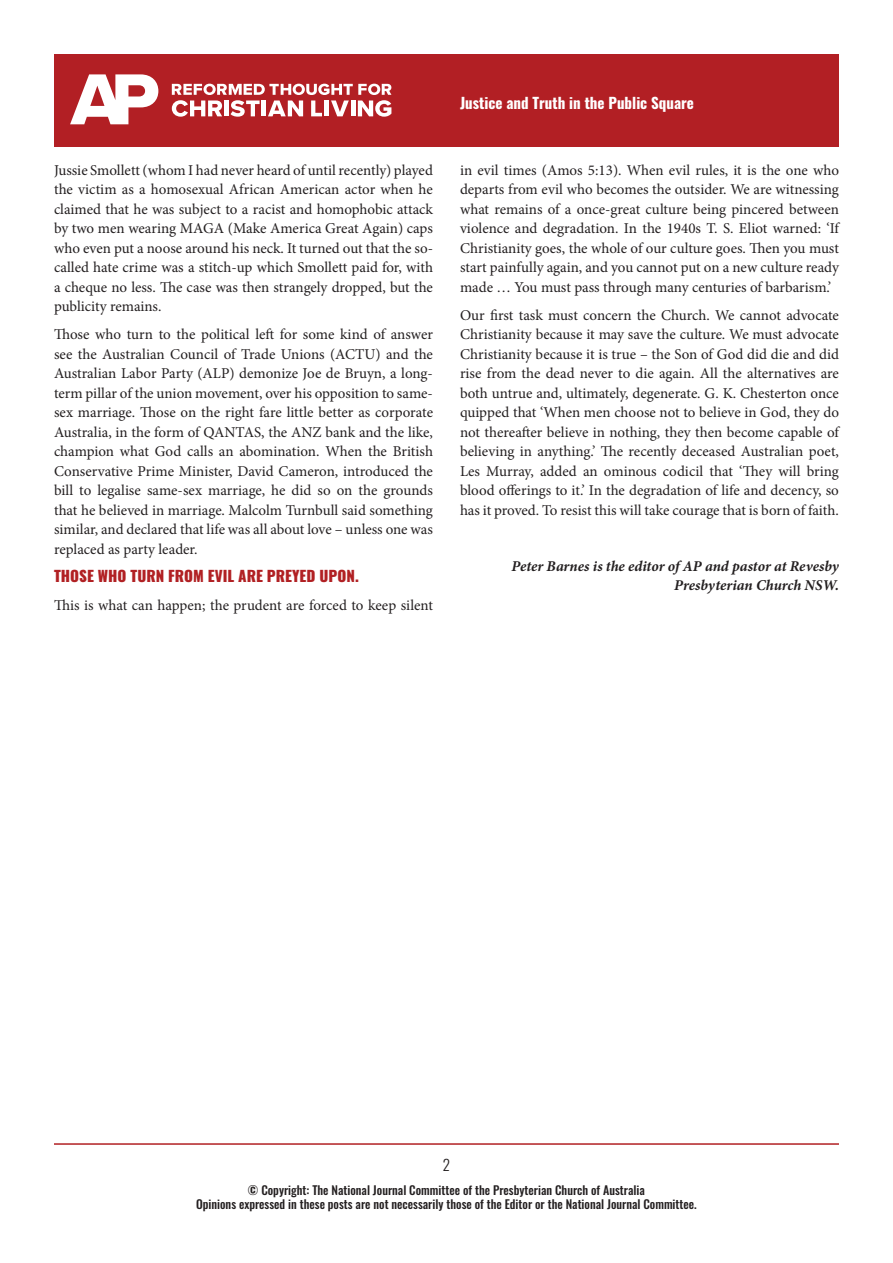
<style>
.page{position:relative;width:893px;height:1263px;background:#fff}
.page>*{position:absolute;margin:0;border:0;box-sizing:border-box;transform-origin:0 0}
.t1{font:15px/19.5px "Minion Pro";letter-spacing:-.005em;color:#231f20;text-align:justify}
.t2{font:italic 700 15px/19.5px "Minion Pro";letter-spacing:-.005em;color:#231f20;text-align:right}
.t3{font:800 15px "Oswald";color:#b12023}
.Header_Next_pages{font:700 15px "Oswald";color:#fff}
.t4{font:300 15px "Oswald";color:#231f20}
.t5{font:500 12px "Oswald";color:#231f20}
</style>
<div class="page">
<div style="left:54px;top:54px;width:785px;height:93px;background:#b21f24"></div>
<svg style="left:70px;top:74px;width:88px;height:50px"></svg>
<svg style="left:172px;top:84px;width:219px;height:33px"></svg>
<hr style="left:54px;top:1143px;width:785px;height:2px;background:#b12023">
<p class="t1" style="left:54px;top:160px;width:381px">Jussie Smollett (whom I had never heard of until recently) played the victim as a homosexual African American actor when he claimed that he was subject to a racist and homophobic attack by two men wearing MAGA (Make America Great Again) caps who even put a noose around his neck. It turned out that the so&shy;called hate crime was a stitch-up which Smollett paid for, with a cheque no less. The case was then strangely dropped, but the publicity remains.</p>
<p class="t1" style="left:54px;top:325px;width:381px">Those who turn to the political left for some kind of answer see the Australian Council of Trade Unions (ACTU) and the Australian Labor Party (ALP) demonize Joe de Bruyn, a long&shy;term pillar of the union movement, over his opposition to same&shy;sex marriage. Those on the right fare little better as corporate Australia, in the form of QANTAS, the ANZ bank and the like, champion what God calls an abomination. When the British Conservative Prime Minister, David Cameron, introduced the bill to legalise same-sex marriage, he did so on the grounds that he believed in marriage. Malcolm Turnbull said something similar, and declared that life was all about love – unless one was replaced as party leader.</p>
<p class="t3" style="left:54px;top:568px;width:306px">THOSE WHO TURN FROM EVIL ARE PREYED UPON.</p>
<p class="t1" style="left:54px;top:595px;width:380px">This is what can happen; the prudent are forced to keep silent</p>
<p class="Header_Next_pages" style="left:460px;top:95px;width:235px">Justice and Truth in the Public Square</p>
<p class="t1" style="left:460px;top:160px;width:381px">in evil times (Amos 5:13). When evil rules, it is the one who departs from evil who becomes the outsider. We are witnessing what remains of a once-great culture being pincered between violence and degradation. In the 1940s T. S. Eliot warned: ‘If Christianity goes, the whole of our culture goes. Then you must start painfully again, and you cannot put on a new culture ready made … You must pass through many centuries of barbarism.’</p>
<p class="t1" style="left:460px;top:305px;width:380px">Our first task must concern the Church. We cannot advocate Christianity because it may save the culture. We must advocate Christianity because it is true – the Son of God did die and did rise from the dead never to die again. All the alternatives are both untrue and, ultimately, degenerate. G. K. Chesterton once quipped that ‘When men choose not to believe in God, they do not thereafter believe in nothing, they then become capable of believing in anything.’ The recently deceased Australian poet, Les Murray, added an ominous codicil that ‘They will bring blood offerings to it.’ In the degradation of life and decency, so has it proved. To resist this will take courage that is born of faith.</p>
<p class="t2" style="left:511px;top:556px;width:329px">Peter Barnes is the editor of AP and pastor at Revesby<br>Presbyterian Church NSW.</p>
<p class="t4" style="left:443px;top:1152px;width:9px">2</p>
<p class="t5" style="left:248px;top:1183px;width:398px">© Copyright: The National Journal Committee of the Presbyterian Church of Australia</p>
<p class="t5" style="left:196px;top:1198px;width:502px">Opinions expressed in these posts are not necessarily those of the Editor or the National Journal Committee.</p>
</div>
